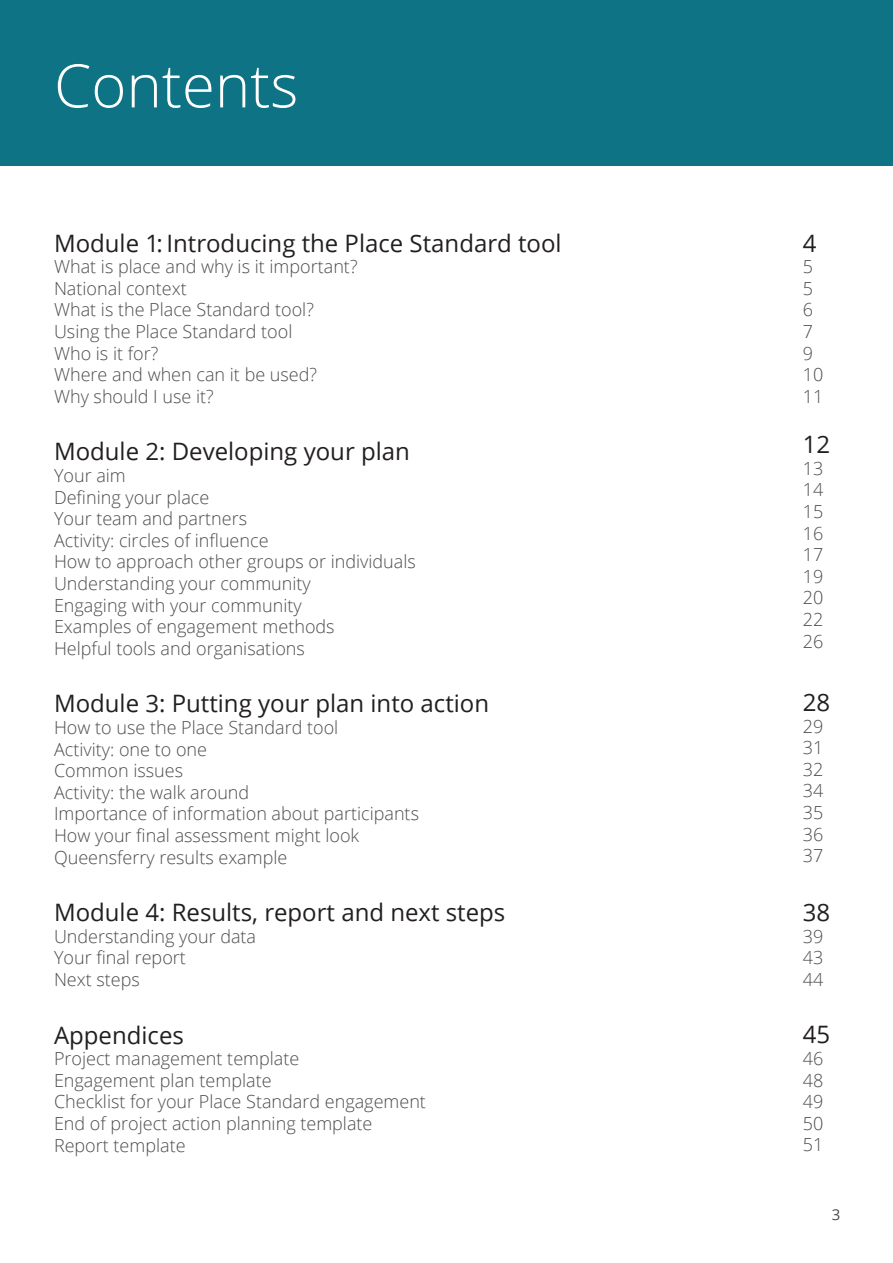
<style>
.page{position:relative;width:893px;height:1263px;background:#fff}
.page>*{position:absolute;margin:0;border:0;box-sizing:border-box;transform-origin:0 0}
.t1{font:300 60px "Open Sans";color:#fff}
.Intro_Heading_1{font:24px "Open Sans";color:#231f20}
.TEXT_body{font:300 18px "Open Sans";color:#4b4c4d}
.t2{font:15px "Open Sans";color:#4b4c4d}
</style>
<div class="page">
<div style="left:0;top:0;width:893px;height:166px;background:#0e7385"></div>
<p class="t1" style="left:54px;top:45px;width:246px">Contents</p>
<p class="Intro_Heading_1" style="left:54px;top:226px;width:509px">Module 1: Introducing the Place Standard tool</p>
<p class="TEXT_body" style="left:54px;top:254px;width:305px">What is place and why is it important?</p>
<p class="TEXT_body" style="left:54px;top:276px;width:134px">National context</p>
<p class="TEXT_body" style="left:54px;top:297px;width:261px">What is the Place Standard tool?</p>
<p class="TEXT_body" style="left:54px;top:319px;width:240px">Using the Place Standard tool</p>
<p class="TEXT_body" style="left:54px;top:341px;width:106px">Who is it for?</p>
<p class="TEXT_body" style="left:54px;top:362px;width:265px">Where and when can it be used?</p>
<p class="TEXT_body" style="left:54px;top:384px;width:161px">Why should I use it?</p>
<p class="Intro_Heading_1" style="left:54px;top:435px;width:357px">Module 2: Developing your plan</p>
<p class="TEXT_body" style="left:54px;top:463px;width:73px">Your aim</p>
<p class="TEXT_body" style="left:54px;top:485px;width:157px">Defining your place</p>
<p class="TEXT_body" style="left:54px;top:506px;width:195px">Your team and partners</p>
<p class="TEXT_body" style="left:54px;top:528px;width:216px">Activity: circles of influence</p>
<p class="TEXT_body" style="left:54px;top:549px;width:363px">How to approach other groups or individuals</p>
<p class="TEXT_body" style="left:54px;top:571px;width:258px">Understanding your community</p>
<p class="TEXT_body" style="left:54px;top:593px;width:249px">Engaging with your community</p>
<p class="TEXT_body" style="left:54px;top:614px;width:282px">Examples of engagement methods</p>
<p class="TEXT_body" style="left:54px;top:636px;width:252px">Helpful tools and organisations</p>
<p class="Intro_Heading_1" style="left:54px;top:687px;width:437px">Module 3: Putting your plan into action</p>
<p class="TEXT_body" style="left:54px;top:715px;width:286px">How to use the Place Standard tool</p>
<p class="TEXT_body" style="left:54px;top:737px;width:155px">Activity: one to one</p>
<p class="TEXT_body" style="left:54px;top:758px;width:131px">Common issues</p>
<p class="TEXT_body" style="left:54px;top:780px;width:197px">Activity: the walk around</p>
<p class="TEXT_body" style="left:54px;top:801px;width:367px">Importance of information about participants</p>
<p class="TEXT_body" style="left:54px;top:823px;width:307px">How your final assessment might look</p>
<p class="TEXT_body" style="left:54px;top:845px;width:235px">Queensferry results example</p>
<p class="Intro_Heading_1" style="left:54px;top:896px;width:453px">Module 4: Results, report and next steps</p>
<p class="TEXT_body" style="left:54px;top:924px;width:204px">Understanding your data</p>
<p class="TEXT_body" style="left:54px;top:945px;width:133px">Your final report</p>
<p class="TEXT_body" style="left:54px;top:967px;width:87px">Next steps</p>
<p class="Intro_Heading_1" style="left:54px;top:1018px;width:131px">Appendices</p>
<p class="TEXT_body" style="left:54px;top:1046px;width:247px">Project management template</p>
<p class="TEXT_body" style="left:54px;top:1068px;width:219px">Engagement plan template</p>
<p class="TEXT_body" style="left:54px;top:1089px;width:373px">Checklist for your Place Standard engagement</p>
<p class="TEXT_body" style="left:54px;top:1111px;width:320px">End of project action planning template</p>
<p class="TEXT_body" style="left:54px;top:1133px;width:133px">Report template</p>
<p class="Intro_Heading_1" style="left:803px;top:226px;width:15px">4</p>
<p class="TEXT_body" style="left:803px;top:254px;width:12px">5</p>
<p class="TEXT_body" style="left:803px;top:276px;width:12px">5</p>
<p class="TEXT_body" style="left:803px;top:297px;width:12px">6</p>
<p class="TEXT_body" style="left:803px;top:319px;width:12px">7</p>
<p class="TEXT_body" style="left:803px;top:341px;width:12px">9</p>
<p class="TEXT_body" style="left:803px;top:362px;width:22px">10</p>
<p class="TEXT_body" style="left:803px;top:384px;width:22px">11</p>
<p class="Intro_Heading_1" style="left:803px;top:428px;width:29px">12</p>
<p class="TEXT_body" style="left:803px;top:456px;width:22px">13</p>
<p class="TEXT_body" style="left:803px;top:477px;width:22px">14</p>
<p class="TEXT_body" style="left:803px;top:499px;width:22px">15</p>
<p class="TEXT_body" style="left:803px;top:521px;width:22px">16</p>
<p class="TEXT_body" style="left:803px;top:542px;width:22px">17</p>
<p class="TEXT_body" style="left:803px;top:564px;width:22px">19</p>
<p class="TEXT_body" style="left:803px;top:585px;width:22px">20</p>
<p class="TEXT_body" style="left:803px;top:607px;width:22px">22</p>
<p class="TEXT_body" style="left:803px;top:629px;width:22px">26</p>
<p class="Intro_Heading_1" style="left:803px;top:686px;width:29px">28</p>
<p class="TEXT_body" style="left:803px;top:714px;width:22px">29</p>
<p class="TEXT_body" style="left:803px;top:735px;width:22px">31</p>
<p class="TEXT_body" style="left:803px;top:757px;width:22px">32</p>
<p class="TEXT_body" style="left:803px;top:778px;width:22px">34</p>
<p class="TEXT_body" style="left:803px;top:800px;width:22px">35</p>
<p class="TEXT_body" style="left:803px;top:822px;width:22px">36</p>
<p class="TEXT_body" style="left:803px;top:843px;width:22px">37</p>
<p class="Intro_Heading_1" style="left:803px;top:896px;width:29px">38</p>
<p class="TEXT_body" style="left:803px;top:924px;width:22px">39</p>
<p class="TEXT_body" style="left:803px;top:945px;width:22px">43</p>
<p class="TEXT_body" style="left:803px;top:967px;width:22px">44</p>
<p class="Intro_Heading_1" style="left:803px;top:1018px;width:29px">45</p>
<p class="TEXT_body" style="left:803px;top:1046px;width:22px">46</p>
<p class="TEXT_body" style="left:803px;top:1068px;width:22px">48</p>
<p class="TEXT_body" style="left:803px;top:1089px;width:22px">49</p>
<p class="TEXT_body" style="left:803px;top:1111px;width:22px">50</p>
<p class="TEXT_body" style="left:803px;top:1132px;width:22px">51</p>
<p class="t2" style="left:832px;top:1205px;width:10px">3</p>
</div>
